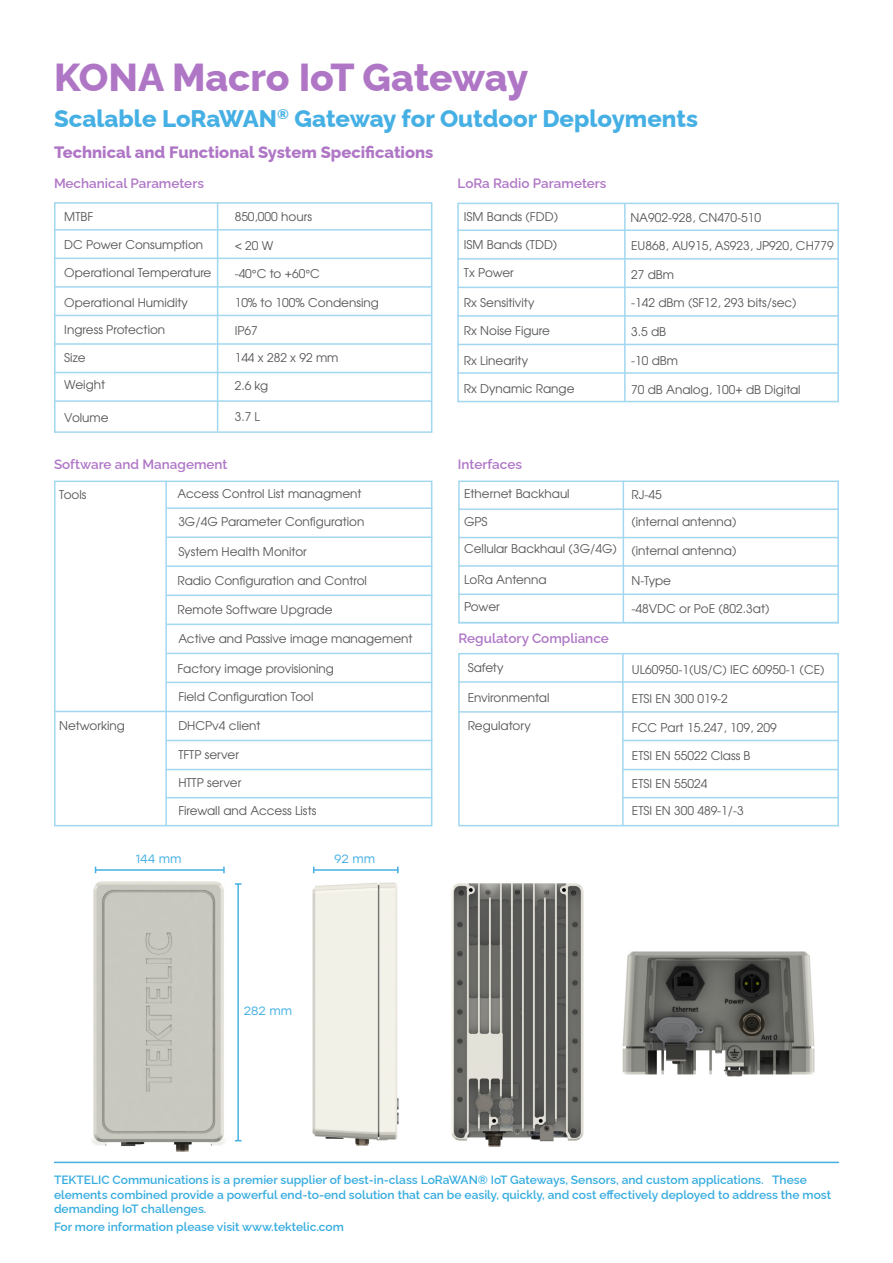
<style>
.page{position:relative;width:893px;height:1263px;background:#fff}
.page>*{position:absolute;margin:0;border:0;box-sizing:border-box;transform-origin:0 0}
.t1{font:800 39px "Raleway";letter-spacing:-.005em;color:#af76c6}
.t2{font:800 24px "Raleway";color:#46b0e4}
.t3{font:800 16.5px "Raleway";color:#af76c6}
.Paragraph_Style_8{font:600 13.5px "Raleway";color:#af76c6}
.Paragraph_Style_7{font:600 13.5px "Raleway";color:#af76c6}
.Paragraph_Style_5{font:12px "Evolventa";color:#575757}
.t4{font:600 12px/14.4px "Raleway";color:#35acdf}
.t5{font:12px "Stolzl";color:#46b0e4}
</style>
<div class="page">
<img style="left:91px;top:873px;width:145px;height:279px">
<hr style="left:54px;top:1162px;width:785px;height:1px;background:#46b0e4">
<hr style="left:314px;top:869px;width:85px;height:2px;background:#46b0e4">
<svg style="left:397px;top:866px;width:2px;height:7px"></svg>
<hr style="left:95px;top:869px;width:129px;height:2px;background:#46b0e4">
<svg style="left:223px;top:866px;width:2px;height:7px"></svg>
<div style="left:54px;top:202px;width:378px;height:231px;border:2px solid #a2d7f1"></div>
<hr style="left:217px;top:203px;width:1px;height:228px;background:#a2d7f1">
<hr style="left:54px;top:229px;width:378px;height:2px;background:#a2d7f1">
<hr style="left:54px;top:258px;width:378px;height:1px;background:#a2d7f1">
<hr style="left:54px;top:286px;width:378px;height:2px;background:#a2d7f1">
<hr style="left:54px;top:315px;width:378px;height:1px;background:#a2d7f1">
<hr style="left:54px;top:343px;width:378px;height:2px;background:#a2d7f1">
<hr style="left:54px;top:372px;width:378px;height:1px;background:#a2d7f1">
<hr style="left:54px;top:400px;width:378px;height:2px;background:#a2d7f1">
<div style="left:458px;top:653px;width:381px;height:173px;border:2px solid #a2d7f1"></div>
<hr style="left:622px;top:654px;width:2px;height:171px;background:#a2d7f1">
<hr style="left:458px;top:681px;width:381px;height:2px;background:#a2d7f1">
<hr style="left:458px;top:711px;width:381px;height:2px;background:#a2d7f1">
<hr style="left:623px;top:740px;width:216px;height:1px;background:#a2d7f1">
<hr style="left:623px;top:769px;width:216px;height:1px;background:#a2d7f1">
<hr style="left:623px;top:797px;width:216px;height:1px;background:#a2d7f1">
<div style="left:458px;top:480px;width:381px;height:143px;border:2px solid #a2d7f1"></div>
<hr style="left:623px;top:481px;width:1px;height:141px;background:#a2d7f1">
<hr style="left:458px;top:508px;width:381px;height:2px;background:#a2d7f1">
<hr style="left:458px;top:537px;width:381px;height:1px;background:#a2d7f1">
<hr style="left:458px;top:565px;width:381px;height:2px;background:#a2d7f1">
<hr style="left:458px;top:593px;width:381px;height:2px;background:#a2d7f1">
<hr style="left:458px;top:622px;width:381px;height:1px;background:#a2d7f1">
<div style="left:457px;top:203px;width:382px;height:199px;border:2px solid #a2d7f1"></div>
<hr style="left:624px;top:203px;width:2px;height:199px;background:#a2d7f1">
<hr style="left:457px;top:230px;width:382px;height:1px;background:#a2d7f1">
<hr style="left:457px;top:258px;width:382px;height:2px;background:#a2d7f1">
<hr style="left:457px;top:287px;width:382px;height:1px;background:#a2d7f1">
<hr style="left:457px;top:315px;width:382px;height:2px;background:#a2d7f1">
<hr style="left:457px;top:344px;width:382px;height:1px;background:#a2d7f1">
<hr style="left:457px;top:372px;width:382px;height:2px;background:#a2d7f1">
<div style="left:54px;top:481px;width:378px;height:345px;border:2px solid #a2d7f1"></div>
<hr style="left:165px;top:481px;width:2px;height:345px;background:#a2d7f1">
<hr style="left:54px;top:711px;width:378px;height:1px;background:#a2d7f1">
<hr style="left:167px;top:507px;width:265px;height:2px;background:#a2d7f1">
<hr style="left:167px;top:536px;width:265px;height:2px;background:#a2d7f1">
<hr style="left:167px;top:565px;width:265px;height:2px;background:#a2d7f1">
<hr style="left:167px;top:594px;width:265px;height:2px;background:#a2d7f1">
<hr style="left:167px;top:624px;width:265px;height:1px;background:#a2d7f1">
<hr style="left:167px;top:653px;width:265px;height:1px;background:#a2d7f1">
<hr style="left:167px;top:682px;width:265px;height:1px;background:#a2d7f1">
<hr style="left:166px;top:740px;width:266px;height:1px;background:#a2d7f1">
<hr style="left:166px;top:769px;width:266px;height:1px;background:#a2d7f1">
<hr style="left:166px;top:797px;width:266px;height:1px;background:#a2d7f1">
<img style="left:313px;top:882px;width:86px;height:263px">
<img style="left:452px;top:883px;width:131px;height:264px">
<img style="left:622px;top:951px;width:193px;height:125px">
<svg style="left:235px;top:883px;width:7px;height:2px"></svg>
<hr style="left:237px;top:884px;width:2px;height:256px;background:#46b0e4">
<p class="t1" style="left:54px;top:46px;width:476px">KONA Macro IoT Gateway</p>
<p class="t2" style="left:54px;top:99px;width:646px">Scalable LoRaWAN<sup>®</sup> Gateway for Outdoor Deployments</p>
<p class="t3" style="left:54px;top:139px;width:381px">Technical and Functional System Specifications</p>
<p class="Paragraph_Style_7" style="left:54px;top:173px;width:152px">Mechanical Parameters</p>
<p class="Paragraph_Style_7" style="left:458px;top:173px;width:150px">LoRa Radio Parameters</p>
<p class="Paragraph_Style_5" style="left:64px;top:209px;width:30px">MTBF</p>
<p class="Paragraph_Style_5" style="left:464px;top:209px;width:96px">ISM Bands (FDD)</p>
<p class="Paragraph_Style_5" style="left:464px;top:237px;width:95px">ISM Bands (TDD)</p>
<p class="Paragraph_Style_5" style="left:235px;top:210px;width:79px">850,000 hours</p>
<p class="Paragraph_Style_5" style="left:630px;top:210px;width:132px">NA902-928, CN470-510</p>
<p class="Paragraph_Style_5" style="left:64px;top:237px;width:140px">DC Power Consumption</p>
<p class="Paragraph_Style_5" style="left:235px;top:238px;width:40px">&lt; 20 W</p>
<p class="Paragraph_Style_5" style="left:631px;top:238px;width:204px">EU868, AU915, AS923, JP920, CH779</p>
<p class="Paragraph_Style_5" style="left:64px;top:265px;width:149px">Operational Temperature</p>
<p class="Paragraph_Style_5" style="left:464px;top:266px;width:51px">Tx Power</p>
<p class="Paragraph_Style_5" style="left:235px;top:266px;width:87px">-40°C to +60°C</p>
<p class="Paragraph_Style_5" style="left:631px;top:267px;width:44px">27 dBm</p>
<p class="Paragraph_Style_5" style="left:235px;top:295px;width:146px">10% to 100% Condensing</p>
<p class="Paragraph_Style_5" style="left:631px;top:295px;width:167px">-142 dBm (SF12, 293 bits/sec)</p>
<p class="Paragraph_Style_5" style="left:64px;top:295px;width:125px">Operational Humidity</p>
<p class="Paragraph_Style_5" style="left:464px;top:296px;width:72px">Rx Sensitivity</p>
<p class="Paragraph_Style_5" style="left:64px;top:322px;width:102px">Ingress Protection</p>
<p class="Paragraph_Style_5" style="left:464px;top:323px;width:87px">Rx Noise Figure</p>
<p class="Paragraph_Style_5" style="left:235px;top:323px;width:25px">IP67</p>
<p class="Paragraph_Style_5" style="left:631px;top:324px;width:37px">3.5 dB</p>
<p class="Paragraph_Style_5" style="left:64px;top:350px;width:23px">Size</p>
<p class="Paragraph_Style_5" style="left:464px;top:353px;width:66px">Rx Linearity</p>
<p class="Paragraph_Style_5" style="left:235px;top:350px;width:105px">144 x 282 x 92 mm</p>
<p class="Paragraph_Style_5" style="left:631px;top:353px;width:48px">-10 dBm</p>
<p class="Paragraph_Style_5" style="left:64px;top:378px;width:42px">Weight</p>
<p class="Paragraph_Style_5" style="left:464px;top:381px;width:112px">Rx Dynamic Range</p>
<p class="Paragraph_Style_5" style="left:235px;top:379px;width:35px">2.6 kg</p>
<p class="Paragraph_Style_5" style="left:235px;top:410px;width:27px">3.7 L</p>
<p class="Paragraph_Style_5" style="left:64px;top:410px;width:46px">Volume</p>
<p class="Paragraph_Style_5" style="left:631px;top:382px;width:171px">70 dB Analog, 100+ dB Digital</p>
<p class="Paragraph_Style_8" style="left:54px;top:453px;width:175px">Software and Management</p>
<p class="Paragraph_Style_8" style="left:458px;top:453px;width:66px">Interfaces</p>
<p class="Paragraph_Style_5" style="left:59px;top:487px;width:29px">Tools</p>
<p class="Paragraph_Style_5" style="left:177px;top:486px;width:186px">Access Control List managment</p>
<p class="Paragraph_Style_5" style="left:464px;top:486px;width:107px">Ethernet Backhaul</p>
<p class="Paragraph_Style_5" style="left:631px;top:487px;width:32px">RJ-45</p>
<p class="Paragraph_Style_5" style="left:178px;top:515px;width:187px">3G/4G Parameter Configuration</p>
<p class="Paragraph_Style_5" style="left:464px;top:514px;width:25px">GPS</p>
<p class="Paragraph_Style_5" style="left:631px;top:515px;width:107px">(internal antenna)</p>
<p class="Paragraph_Style_5" style="left:178px;top:544px;width:130px">System Health Monitor</p>
<p class="Paragraph_Style_5" style="left:464px;top:541px;width:154px">Cellular Backhaul (3G/4G)</p>
<p class="Paragraph_Style_5" style="left:631px;top:544px;width:107px">(internal antenna)</p>
<p class="Paragraph_Style_5" style="left:177px;top:574px;width:191px">Radio Configuration and Control</p>
<p class="Paragraph_Style_5" style="left:464px;top:572px;width:84px">LoRa Antenna</p>
<p class="Paragraph_Style_5" style="left:631px;top:573px;width:41px">N-Type</p>
<p class="Paragraph_Style_5" style="left:177px;top:602px;width:157px">Remote Software Upgrade</p>
<p class="Paragraph_Style_5" style="left:464px;top:599px;width:37px">Power</p>
<p class="Paragraph_Style_5" style="left:631px;top:602px;width:140px">-48VDC or PoE (802.3at)</p>
<p class="Paragraph_Style_5" style="left:178px;top:631px;width:236px">Active and Passive image management</p>
<p class="Paragraph_Style_8" style="left:459px;top:627px;width:152px">Regulatory Compliance</p>
<p class="Paragraph_Style_5" style="left:59px;top:718px;width:67px">Networking</p>
<p class="Paragraph_Style_5" style="left:177px;top:661px;width:158px">Factory image provisioning</p>
<p class="Paragraph_Style_5" style="left:178px;top:690px;width:137px">Field Configuration Tool</p>
<p class="Paragraph_Style_5" style="left:178px;top:718px;width:84px">DHCPv4 client</p>
<p class="Paragraph_Style_5" style="left:178px;top:747px;width:62px">TFTP server</p>
<p class="Paragraph_Style_5" style="left:178px;top:775px;width:65px">HTTP server</p>
<p class="Paragraph_Style_5" style="left:178px;top:804px;width:140px">Firewall and Access Lists</p>
<p class="Paragraph_Style_5" style="left:468px;top:660px;width:37px">Safety</p>
<p class="Paragraph_Style_5" style="left:468px;top:690px;width:83px">Environmental</p>
<p class="Paragraph_Style_5" style="left:468px;top:719px;width:65px">Regulatory</p>
<p class="Paragraph_Style_5" style="left:632px;top:662px;width:194px">UL60950-1(US/C) IEC 60950-1 (CE)</p>
<p class="Paragraph_Style_5" style="left:632px;top:691px;width:98px">ETSI EN 300 019-2</p>
<p class="Paragraph_Style_5" style="left:632px;top:721px;width:146px">FCC Part 15.247, 109, 209</p>
<p class="Paragraph_Style_5" style="left:632px;top:748px;width:120px">ETSI EN 55022 Class B</p>
<p class="Paragraph_Style_5" style="left:632px;top:776px;width:77px">ETSI EN 55024</p>
<p class="Paragraph_Style_5" style="left:632px;top:804px;width:113px">ETSI EN 300 489-1/-3</p>
<p class="t5" style="left:136px;top:850px;width:47px">144 mm</p>
<p class="t5" style="left:334px;top:851px;width:43px">92 mm</p>
<p class="t5" style="left:244px;top:1002px;width:50px">282 mm</p>
<p class="t4" style="left:54px;top:1171px;width:779px">TEKTELIC Communications is a premier supplier of best-in-class LoRaWAN® IoT Gateways, Sensors, and custom applications. These elements combined provide a powerful end-to-end solution that can be easily, quickly, and cost effectively deployed to address the most demanding IoT challenges.</p>
<p class="t4" style="left:54px;top:1218px;width:291px">For more information please visit www.tektelic.com</p>
</div>
